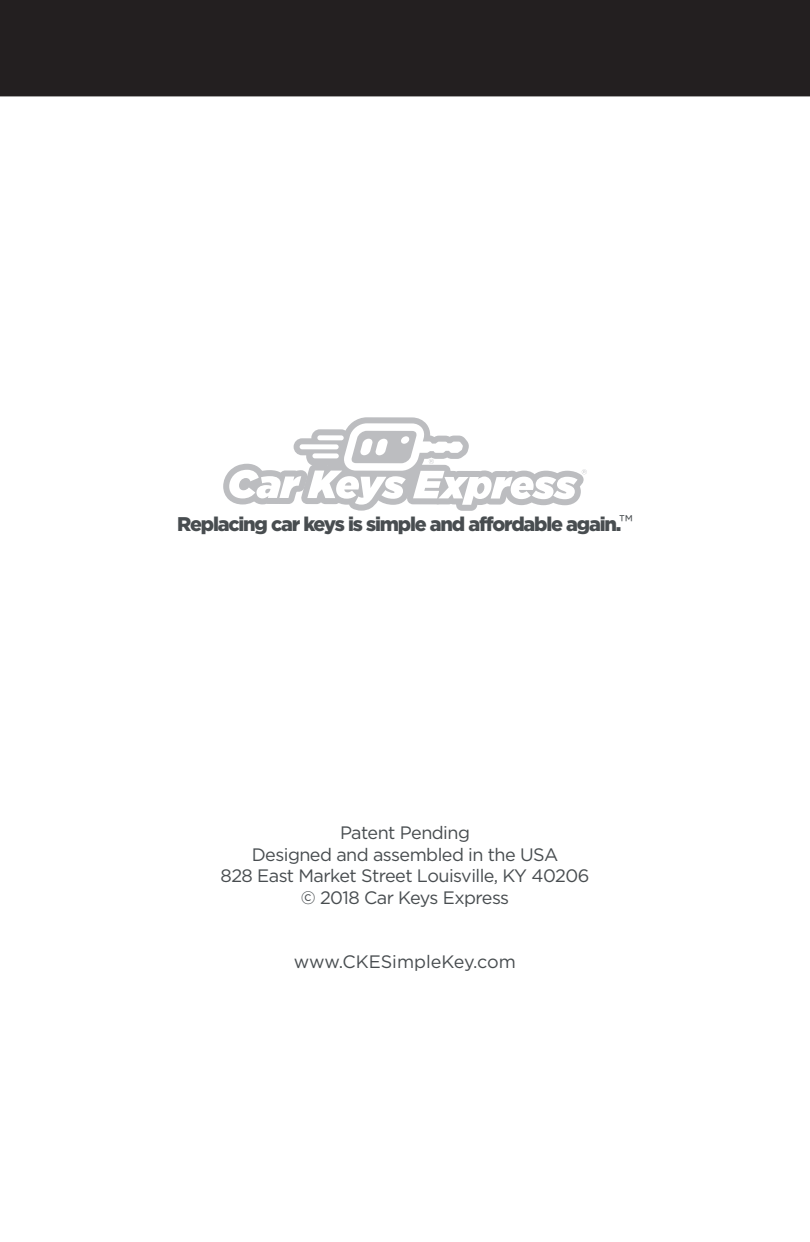
<style>
.page{position:relative;width:810px;height:1242px;background:#fff}
.page>*{position:absolute;margin:0;border:0;box-sizing:border-box;transform-origin:0 0}
.t1{font:900 19.8px "Gotham";letter-spacing:-.06em;color:#484d50}
.Body_W__ParaSpace{font:18px "Gotham";letter-spacing:-.03em;color:#484d50}
.Body_W__ParaSpace-2{font:18px "Gotham";color:#484d50}
.s1{font-weight:400}
</style>
<div class="page">
<div style="left:0;top:0;width:810px;height:96px;background:#231f20"></div>
<svg style="left:223px;top:417px;width:364px;height:94px"></svg>
<p class="t1" style="left:177px;top:512px;width:457px">Replacing car keys is simple and affordable again.<span class="s1">™</span></p>
<p class="Body_W__ParaSpace" style="left:340px;top:823px;width:131px">Patent Pending</p>
<p class="Body_W__ParaSpace" style="left:252px;top:844px;width:308px">Designed and assembled in the USA</p>
<p class="Body_W__ParaSpace" style="left:221px;top:866px;width:370px">828 East Market Street Louisville, KY 40206</p>
<p class="Body_W__ParaSpace" style="left:301px;top:888px;width:210px">© 2018 Car Keys Express</p>
<p class="Body_W__ParaSpace-2" style="left:294px;top:952px;width:224px">www.CKESimpleKey.com</p>
</div>
